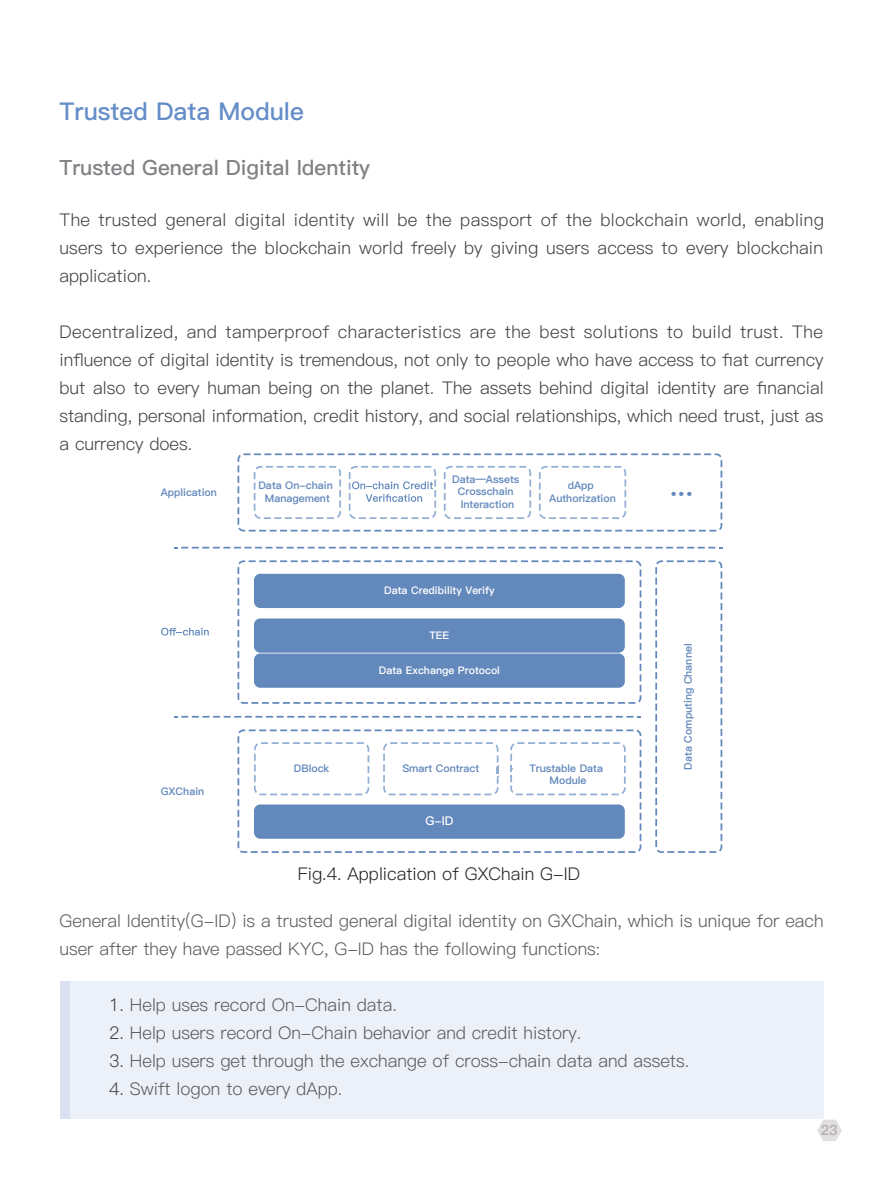
<style>
.page{position:relative;width:893px;height:1191px;background:#fff}
.page>*{position:absolute;margin:0;border:0;box-sizing:border-box;transform-origin:0 0}
.t1{font:29.05px "Ping Fang SC Bold";color:#6288bc}
.t2{font:24.5px "Ping Fang SC Bold";color:#658ec9}
.t3{font:21px "Ping Fang SC Bold";color:#808285}
.t4{font:17.5px/28px "Ping Fang SC Regular";color:#3f3f41;text-align:justify}
.t5{font:17.5px/28px "Ping Fang SC Regular";color:#5c5858}
.t6{font:17.5px "Ping Fang SC Regular";color:#231f20}
.t7{font:14px "Ping Fang SC Bold";color:#b1adac}
.t8{font:12.08px "Ping Fang SC Bold";color:#fff}
.t9{font:10.5px/12.6px "Ping Fang SC Heavy";color:#6288bc;text-align:center}
.t10{font:10.5px "Ping Fang SC Heavy";color:#fff}
.s1{font-family:"Ping Fang SC Bold";font-size:16.97px;color:#94afd5}
.s2{color:#3f3f41}
</style>
<div class="page">
<div style="left:60px;top:981px;width:763px;height:138px;background:#ecf1f9"></div>
<div style="left:60px;top:981px;width:10px;height:138px;background:#dae2f2"></div>
<svg style="left:817px;top:1119px;width:25px;height:22px"></svg>
<svg style="left:238px;top:453px;width:484px;height:78px"></svg>
<svg style="left:174px;top:547px;width:548px;height:1px"></svg>
<svg style="left:238px;top:560px;width:403px;height:144px"></svg>
<div style="left:254px;top:574px;width:371px;height:34px;background:#6288bc;border-radius:6px"></div>
<div style="left:254px;top:618px;width:371px;height:34px;background:#6288bc;border-radius:6px"></div>
<div style="left:254px;top:653px;width:371px;height:35px;background:#6288bc;border-radius:6px"></div>
<svg style="left:174px;top:716px;width:466px;height:1px"></svg>
<svg style="left:238px;top:729px;width:403px;height:124px"></svg>
<div style="left:254px;top:804px;width:371px;height:34px;background:#6288bc;border-radius:6px"></div>
<svg style="left:254px;top:742px;width:115px;height:53px"></svg>
<svg style="left:655px;top:560px;width:67px;height:293px"></svg>
<svg style="left:161px;top:628px;width:48px;height:7px"></svg>
<svg style="left:383px;top:742px;width:115px;height:53px"></svg>
<svg style="left:510px;top:742px;width:116px;height:53px"></svg>
<h2 class="t2" style="left:60px;top:97px;width:246px">Trusted Data Module</h2>
<p class="t3" style="left:60px;top:155px;width:312px">Trusted General Digital Identity</p>
<p class="t4" style="left:60px;top:206px;width:766px">The trusted general digital identity will be the passport of the blockchain world, enabling users to experience the blockchain world freely by giving users access to every blockchain application.</p>
<p class="t4" style="left:60px;top:318px;width:766px">Decentralized, and tamperproof characteristics are the best solutions to build trust. The influence of digital identity is tremendous, not only to people who have access to fiat currency but also to every human being on the planet. The assets behind digital identity are financial standing, personal information, credit history, and social relationships, which need trust, just as a currency does.</p>
<p class="t9" style="left:161px;top:486px;width:58px">Application</p>
<p class="t9" style="left:161px;top:785px;width:45px">GXChain</p>
<p class="t9" style="left:258px;top:479px;width:76px">Data On-chain<br>Management</p>
<p class="t9" style="left:452px;top:473px;width:69px">Data—Assets<br>Crosschain<br>Interaction</p>
<p class="t9" style="left:549px;top:479px;width:68px">dApp<br>Authorization</p>
<p class="t9" style="left:294px;top:762px;width:37px">DBlock</p>
<p class="t10" style="left:384px;top:584px;width:112px">Data Credibility Verify</p>
<p class="t10" style="left:429px;top:628px;width:21px">TEE</p>
<p class="t10" style="left:379px;top:663px;width:123px">Data Exchange Protocol</p>
<p class="t9" style="left:402px;top:761px;width:106px">Smart Contract <span class="s1">C</span></p>
<p class="t9" style="left:529px;top:762px;width:75px">Trustable Data<br>Module</p>
<p class="t8" style="left:425px;top:813px;width:30px">G-ID</p>
<p class="t6" style="left:298px;top:863px;width:284px">Fig.4. Application of GXChain G-ID</p>
<h1 class="t1" style="left:670px;top:468px;width:25px">...</h1>
<p class="t9" style="left:682px;top:769px;width:127px;rotate:-90deg">Data Computing Channel</p>
<p class="t5" style="left:60px;top:906px;width:765px">General Identity(G-ID) is a trusted general digital identity on GXChain, which is unique for each user after they have passed KYC, G-ID has the following functions:</p>
<p class="t5" style="left:109px;top:990px;width:289px"><span class="s2">1.</span> Help uses record On-Chain data.</p>
<p class="t5" style="left:109px;top:1018px;width:474px"><span class="s2">2.</span> Help users record On-Chain behavior and credit history.</p>
<p class="t5" style="left:109px;top:1046px;width:582px"><span class="s2">3.</span> Help users get through the exchange of cross-chain data and assets.</p>
<p class="t5" style="left:109px;top:1074px;width:235px"><span class="s2">4.</span> Swift logon to every dApp.</p>
<p class="t7" style="left:821px;top:1121px;width:18px">23</p>
</div>
